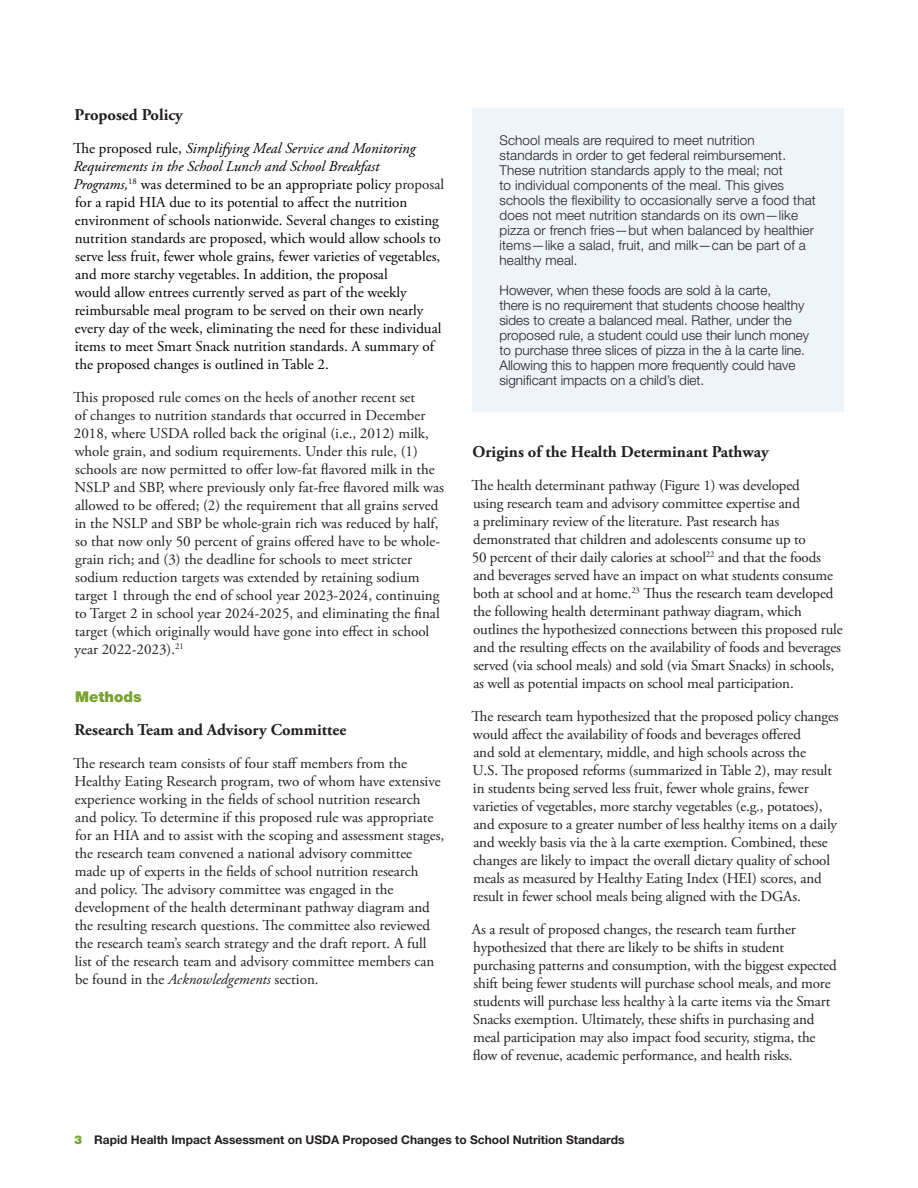
<style>
.page{position:relative;width:918px;height:1188px;background:#fff}
.page>*{position:absolute;margin:0;border:0;box-sizing:border-box;transform-origin:0 0}
.Subhead_3{font:700 16.5px "Adobe Garamond Pro";color:#231f20}
.Text_1{font:15px/18px "Adobe Garamond Pro";letter-spacing:-.01em;color:#231f20}
.Text_1-2{font:15px/18px "Adobe Garamond Pro";color:#000}
.Subhead_1{font:900 14.85px "Helvetica Neue LT Std";color:#78a22d}
.Quick_Facts_Text{font:300 13.5px/15px "Helvetica Neue LT Std";letter-spacing:.01em;color:#231f20}
.t1{font:700 12px "Helvetica Neue LT Std";color:#231f20}
.s1{font-style:italic}
.s2{color:#231f20}
.s3{font-weight:900;color:#78a22d}
</style>
<div class="page">
<div style="left:472px;top:108px;width:372px;height:304px;background:#eff3fa"></div>
<p class="Subhead_3" style="left:75px;top:105px;width:110px">Proposed Policy</p>
<p class="Text_1-2" style="left:73px;top:140px;width:372px">The proposed rule, <span class="s1">Simplifying Meal Service and Monitoring Requirements in the School Lunch and School Breakfast Programs,</span><sup>18</sup> was determined to be an appropriate policy <span class="s2">proposal </span>for a rapid HIA due to its potential to affect the nutrition environment of schools nationwide. Several changes to existing nutrition standards are proposed, which would allow schools to serve less fruit, fewer whole grains, fewer varieties of vegetables, and more starchy vegetables. In addition, the proposal<br>would allow entrees currently served as part of the weekly reimbursable meal program to be served on their own nearly every day of the week, eliminating the need for these individual items to meet Smart Snack nutrition standards. A summary of the proposed changes is outlined in Table 2.</p>
<p class="Text_1" style="left:73px;top:389px;width:372px">This proposed rule comes on the heels of another recent set<br>of changes to nutrition standards that occurred in December 2018, where USDA rolled back the original (i.e., 2012) milk, whole grain, and sodium requirements. Under this rule, (1) schools are now permitted to offer low-fat flavored milk in the NSLP and SBP, where previously only fat-free flavored milk was allowed to be offered; (2) the requirement that all grains served in the NSLP and SBP be whole-grain rich was reduced by half, so that now only 50 percent of grains offered have to be whole&shy;grain rich; and (3) the deadline for schools to meet stricter sodium reduction targets was extended by retaining sodium target 1 through the end of school year 2023-2024, continuing to Target 2 in school year 2024-2025, and eliminating the final target (which originally would have gone into effect in school year 2022-2023).<sup>21</sup></p>
<p class="Subhead_1" style="left:75px;top:688px;width:68px">Methods</p>
<p class="Subhead_3" style="left:75px;top:720px;width:273px">Research Team and Advisory Committee</p>
<p class="Text_1" style="left:73px;top:755px;width:372px">The research team consists of four staff members from the Healthy Eating Research program, two of whom have extensive experience working in the fields of school nutrition research<br>and policy. To determine if this proposed rule was appropriate for an HIA and to assist with the scoping and assessment stages, the research team convened a national advisory committee made up of experts in the fields of school nutrition research<br>and policy. The advisory committee was engaged in the development of the health determinant pathway diagram and the resulting research questions. The committee also reviewed the research team’s search strategy and the draft report. A full list of the research team and advisory committee members can be found in the <span class="s1">Acknowledgements</span> section.</p>
<p class="Quick_Facts_Text" style="left:500px;top:132px;width:318px">School meals are required to meet nutrition standards in order to get federal reimbursement.<br>These nutrition standards apply to the meal; not<br>to individual components of the meal. This gives schools the flexibility to occasionally serve a food that does not meet nutrition standards on its own—like pizza or french fries—but when balanced by healthier items—like a salad, fruit, and milk—can be part of a healthy meal.</p>
<p class="Quick_Facts_Text" style="left:500px;top:282px;width:311px">However, when these foods are sold à la carte,<br>there is no requirement that students choose healthy sides to create a balanced meal. Rather, under the proposed rule, a student could use their lunch money to purchase three slices of pizza in the à la carte line.<br>Allowing this to happen more frequently could have significant impacts on a child’s diet.</p>
<p class="Subhead_3" style="left:473px;top:442px;width:298px">Origins of the Health Determinant Pathway</p>
<p class="Text_1" style="left:472px;top:476px;width:373px">The health determinant pathway (Figure 1) was developed<br>using research team and advisory committee expertise and<br>a preliminary review of the literature. Past research has demonstrated that children and adolescents consume up to<br>50 percent of their daily calories at school<sup>22</sup> and that the foods and beverages served have an impact on what students consume both at school and at home.<sup>23</sup> Thus the research team developed the following health determinant pathway diagram, which outlines the hypothesized connections between this proposed rule and the resulting effects on the availability of foods and beverages served (via school meals) and sold (via Smart Snacks) in schools, as well as potential impacts on school meal participation.</p>
<p class="Text_1" style="left:472px;top:707px;width:369px">The research team hypothesized that the proposed policy changes would affect the availability of foods and beverages offered<br>and sold at elementary, middle, and high schools across the<br>U.S. The proposed reforms (summarized in Table 2), may result in students being served less fruit, fewer whole grains, fewer varieties of vegetables, more starchy vegetables (e.g., potatoes), and exposure to a greater number of less healthy items on a daily and weekly basis via the à la carte exemption. Combined, these changes are likely to impact the overall dietary quality of school meals as measured by Healthy Eating Index (HEI) scores, and result in fewer school meals being aligned with the DGAs.</p>
<p class="Text_1" style="left:472px;top:920px;width:366px">As a result of proposed changes, the research team further hypothesized that there are likely to be shifts in student purchasing patterns and consumption, with the biggest expected shift being fewer students will purchase school meals, and more students will purchase less healthy à la carte items via the Smart Snacks exemption. Ultimately, these shifts in purchasing and meal participation may also impact food security, stigma, the flow of revenue, academic performance, and health risks.</p>
<p class="t1" style="left:74px;top:1133px;width:552px"><span class="s3">3</span> Rapid Health Impact Assessment on USDA Proposed Changes to School Nutrition Standards</p>
</div>
